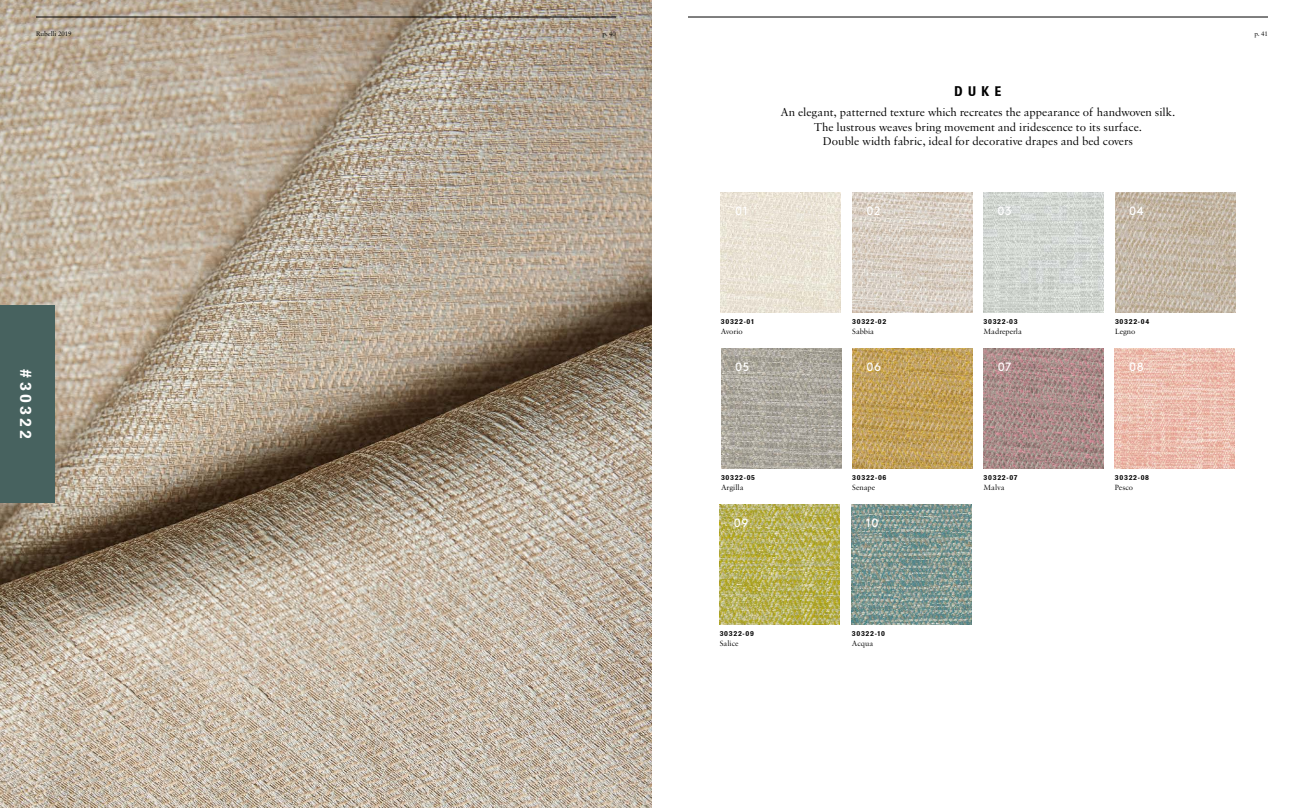
<style>
.page{position:relative;width:1304px;height:808px;background:#fff}
.page>*{position:absolute;margin:0;border:0;box-sizing:border-box;transform-origin:0 0}
.t1{font:700 16px "Brown";letter-spacing:.2em;color:#fff}
.t2{font:700 14px "Brown";color:#000}
.t3{font:12px/14.4px "Sabon MT Std";color:#000;text-align:center}
.t4{font:12px "Brown";letter-spacing:.05em;color:#fff}
.t5{font:8px "Sabon MT Std";color:#000}
.t6{font:700 7px "Brown";letter-spacing:.1em;color:#000}
.t7{font:7px "Sabon MT Std";color:#000}
</style>
<div class="page">
<img style="left:0;top:0;width:652px;height:808px">
<div style="left:0;top:305px;width:55px;height:198px;background:#47625f"></div>
<img style="left:721px;top:192px;width:120px;height:120px">
<img style="left:1115px;top:192px;width:120px;height:120px">
<img style="left:984px;top:348px;width:120px;height:120px">
<img style="left:852px;top:192px;width:120px;height:120px">
<img style="left:721px;top:348px;width:120px;height:120px">
<img style="left:1115px;top:348px;width:120px;height:120px">
<img style="left:984px;top:192px;width:120px;height:120px">
<img style="left:852px;top:348px;width:120px;height:120px">
<img style="left:720px;top:504px;width:120px;height:120px">
<img style="left:852px;top:504px;width:120px;height:120px">
<hr style="left:688px;top:17px;width:580px;height:1px;background:#000">
<hr style="left:36px;top:17px;width:580px;height:1px;background:#000">
<p class="t7" style="left:36px;top:29px;width:37px">Rubelli 2019</p>
<p class="t7" style="left:602px;top:29px;width:15px">p. 40</p>
<p class="t7" style="left:1254px;top:29px;width:15px">p. 41</p>
<p class="t2" style="left:954px;top:84px;width:49px">DUKE</p>
<p class="t3" style="left:780px;top:105px;width:397px">An elegant, patterned texture which recreates the appearance of handwoven silk.<br>The lustrous weaves bring movement and iridescence to its surface.<br>Double width fabric, ideal for decorative drapes and bed covers</p>
<p class="t4" style="left:735px;top:202px;width:14px">01</p>
<p class="t4" style="left:1129px;top:202px;width:16px">04</p>
<p class="t4" style="left:866px;top:202px;width:15px">02</p>
<p class="t4" style="left:998px;top:202px;width:15px">03</p>
<h1 class="t1" style="left:35px;top:369px;width:71px;rotate:90deg">#30322</h1>
<p class="t6" style="left:721px;top:318px;width:34px">30322-01</p>
<p class="t5" style="left:721px;top:326px;width:23px">Avorio</p>
<p class="t6" style="left:852px;top:318px;width:36px">30322-02</p>
<p class="t5" style="left:852px;top:326px;width:23px">Sabbia</p>
<p class="t6" style="left:984px;top:318px;width:36px">30322-03</p>
<p class="t5" style="left:984px;top:326px;width:40px">Madreperla</p>
<p class="t6" style="left:1115px;top:318px;width:36px">30322-04</p>
<p class="t5" style="left:1115px;top:326px;width:22px">Legno</p>
<p class="t4" style="left:735px;top:358px;width:16px">05</p>
<p class="t4" style="left:1129px;top:358px;width:16px">08</p>
<p class="t4" style="left:998px;top:358px;width:15px">07</p>
<p class="t4" style="left:866px;top:358px;width:16px">06</p>
<p class="t6" style="left:721px;top:474px;width:36px">30322-05</p>
<p class="t5" style="left:721px;top:482px;width:24px">Argilla</p>
<p class="t6" style="left:852px;top:474px;width:36px">30322-06</p>
<p class="t5" style="left:852px;top:482px;width:24px">Senape</p>
<p class="t4" style="left:734px;top:514px;width:16px">09</p>
<p class="t4" style="left:866px;top:514px;width:14px">10</p>
<p class="t6" style="left:720px;top:630px;width:36px">30322-09</p>
<p class="t5" style="left:720px;top:638px;width:20px">Salice</p>
<p class="t6" style="left:852px;top:630px;width:34px">30322-10</p>
<p class="t5" style="left:852px;top:638px;width:23px">Acqua</p>
<p class="t6" style="left:984px;top:474px;width:35px">30322-07</p>
<p class="t5" style="left:984px;top:482px;width:22px">Malva</p>
<p class="t6" style="left:1115px;top:474px;width:36px">30322-08</p>
<p class="t5" style="left:1115px;top:482px;width:20px">Pesco</p>
</div>
